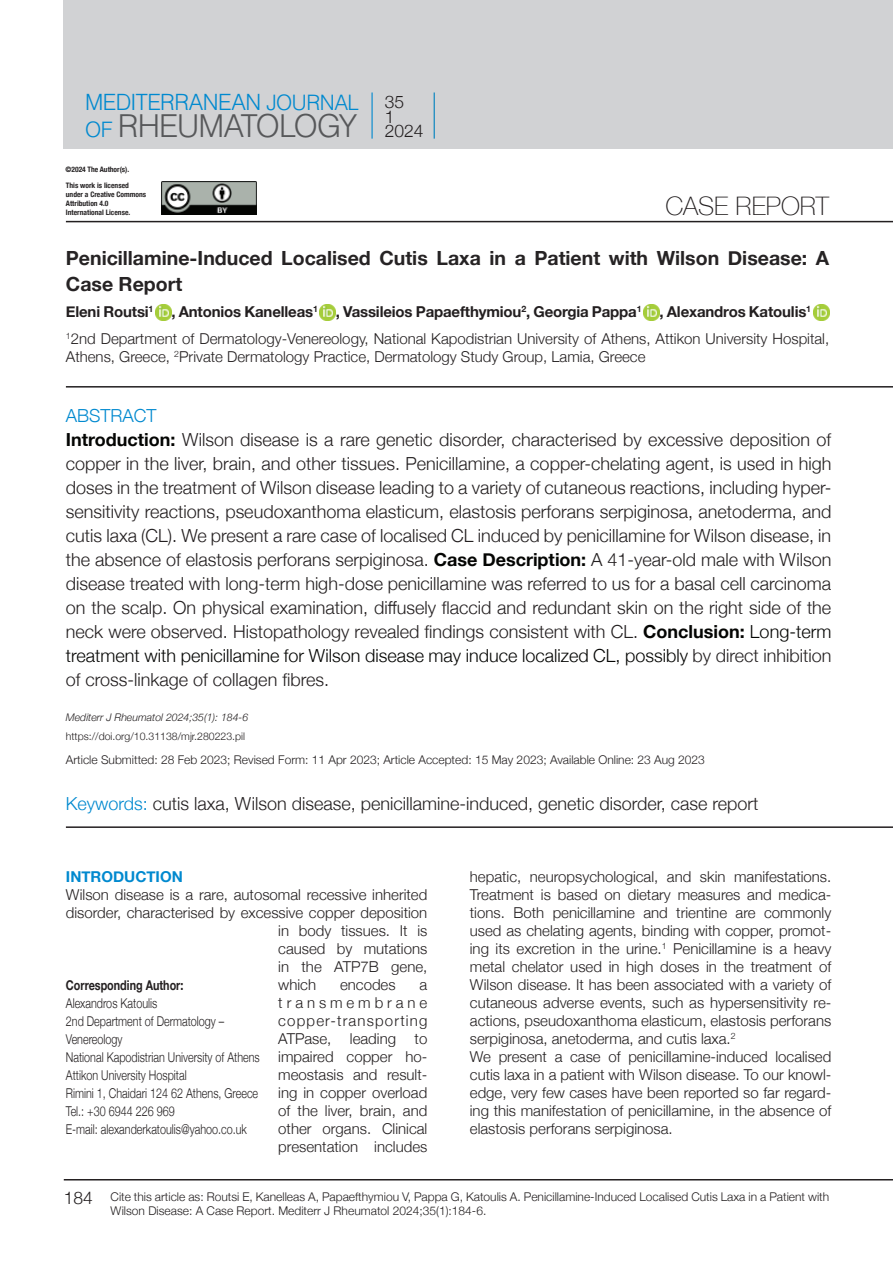
<style>
.page{position:relative;width:893px;height:1263px;background:#fff}
.page>*{position:absolute;margin:0;border:0;box-sizing:border-box;transform-origin:0 0}
.t1{font:31.2px "UB Helvetica Light";letter-spacing:-.025em;color:#57585a}
.t2{font:100 25.5px "Helvetica Neue";color:#231f20}
.t3{font:22.2px "UB Helvetica Light";letter-spacing:-.02em;color:#0089cf}
.t4{font:700 19.5px/25.5px "Helvetica Neue";color:#262324}
.t5{font:300 18px/24px "Helvetica Neue";color:#231f20}
.t6{font:300 17.4px/15px "Helvetica Neue";color:#231f20}
.t7{font:300 15px/18px "Helvetica Neue";color:#231f20}
.t8{font:700 15px "Helvetica Neue";color:#0089cf}
.t9{font:300 13.5px/18px "Helvetica Neue";color:#231f20;scale:.8 1}
.t10{font:700 13.5px "Helvetica Neue";color:#231f20;scale:.8 1}
.t11{font:300 12px/13.5px "Helvetica Neue";color:#231f20}
.t12{font:300 10.5px "Helvetica Neue";color:#231f20}
.t13{font:italic 300 10.5px "Helvetica Neue";color:#231f20}
.t14{font:700 condensed 7.5px/9px "Helvetica Neue";color:#262324}
.s1{font-size:21px}
.s2{font-size:21px;color:#0089cf}
.s3{font-weight:700}
.s4{color:#0089cf}
.s5{font-weight:700;color:#040503}
.s6{color:#040503}
</style>
<div class="page">
<div style="left:64px;top:0;width:829px;height:149px;background:#d1d2d4"></div>
<hr style="left:371px;top:92px;width:2px;height:47px;background:#0089cf">
<hr style="left:64px;top:1179px;width:829px;height:1px;background:#231f20">
<hr style="left:66px;top:221px;width:827px;height:1px;background:#231f20">
<img style="left:162px;top:181px;width:94px;height:34px">
<hr style="left:434px;top:92px;width:1px;height:47px;background:#0082bf">
<hr style="left:66px;top:386px;width:827px;height:2px;background:#231f20">
<hr style="left:66px;top:826px;width:827px;height:2px;background:#231f20">
<img style="left:155px;top:304px;width:17px;height:17px">
<img style="left:320px;top:304px;width:16px;height:17px">
<img style="left:643px;top:304px;width:17px;height:17px">
<img style="left:813px;top:304px;width:16px;height:17px">
<h3 class="t3" style="left:85px;top:89px;width:275px">MEDITERRANEAN <span class="s1">JOURNAL</span></h3>
<h1 class="t1" style="left:85px;top:107px;width:273px"><span class="s2">OF</span> RHEUMATOLOGY</h1>
<p class="t14" style="left:65px;top:164px;width:65px">©2024 The Author(s).</p>
<p class="t14" style="left:66px;top:180px;width:82px">This work is licensed under a Creative Commons<br>Attribution 4.0<br>International License.</p>
<p class="t6" style="left:385px;top:93px;width:40px">35<br>1<br>2024</p>
<h2 class="t2" style="left:666px;top:186px;width:165px">CASE REPORT</h2>
<h3 class="t4" style="left:66px;top:246px;width:765px">Penicillamine-Induced Localised Cutis Laxa in a Patient with Wilson Disease: A<br>Case Report</h3>
<p class="t7" style="left:66px;top:298px;width:765px;line-height:26.5px"><span class="s3">Eleni Routsi</span><sup>1</sup> <span class="s3">, Antonios Kanelleas</span><sup>1</sup> <span class="s3">, Vassileios Papaefthymiou</span><sup>2</sup><span class="s3">, Georgia Pappa</span><sup>1</sup> <span class="s3">, Alexandros Katoulis</span><sup>1<br></sup><sup>1</sup>2nd Department of Dermatology-Venereology, National Kapodistrian University of Athens, Attikon University Hospital,</p>
<p class="t7" style="left:66px;top:346px;width:581px">Athens, Greece, <sup>2</sup>Private Dermatology Practice, Dermatology Study Group, Lamia, Greece</p>
<p class="t5" style="left:66px;top:402px;width:767px"><span class="s4">ABSTRACT<br></span><span class="s5">Introduction:</span> Wilson disease is a rare genetic disorder, characterised by excessive deposition of copper in the liver, brain, and other tissues. Penicillamine, a copper-chelating agent, is used in high doses in the treatment of Wilson disease leading to a variety of cutaneous reactions, including hyper&shy;sensitivity reactions, pseudoxanthoma elasticum, elastosis perforans serpiginosa, anetoderma, and cutis laxa (CL). We present a rare case of localised CL induced by penicillamine for Wilson disease, in the absence of elastosis perforans serpiginosa. <span class="s5">Case Description:</span> A 41-year-old male with Wilson disease treated with long-term high-dose penicillamine was referred to us for a basal cell carcinoma on the scalp. On physical examination, diffusely flaccid and redundant skin on the right side of the neck were observed. Histopathology revealed findings consistent with CL. <span class="s5">Conclusion:</span> <span class="s6">Long-term treatment with penicillamine for Wilson disease may induce localized CL, possibly</span> by direct inhibition of cross-linkage of collagen fibres.</p>
<p class="t13" style="left:66px;top:709px;width:184px">Mediterr J Rheumatol 2024;35(1): 184-6</p>
<p class="t12" style="left:66px;top:728px;width:181px">https://doi.org/10.31138/mjr.280223.pil</p>
<p class="t11" style="left:66px;top:752px;width:641px">Article Submitted: 28 Feb 2023; Revised Form: 11 Apr 2023; Article Accepted: 15 May 2023; Available Online: 23 Aug 2023</p>
<p class="t5" style="left:66px;top:790px;width:694px"><span class="s4">Keywords:</span> cutis laxa, Wilson disease, penicillamine-induced, genetic disorder, case report</p>
<p class="t8" style="left:66px;top:865px;width:118px">INTRODUCTION</p>
<p class="t7" style="left:66px;top:885px;width:363px">Wilson disease is a rare, autosomal recessive inherited</p>
<p class="t7" style="left:66px;top:903px;width:363px">disorder, characterised by excessive copper deposition</p>
<p class="t7" style="left:278px;top:921px;width:151px">in body tissues. It is</p>
<p class="t7" style="left:278px;top:939px;width:151px">caused by mutations</p>
<p class="t7" style="left:278px;top:957px;width:151px">in the ATP7B gene,</p>
<p class="t7" style="left:278px;top:975px;width:39px">which</p>
<p class="t7" style="left:340px;top:975px;width:57px">encodes</p>
<p class="t10" style="left:66px;top:975px;width:149px">Corresponding Author:</p>
<p class="t9" style="left:66px;top:993px;width:244px">Alexandros Katoulis<br>2nd Department of Dermatology –<br>Venereology<br>National Kapodistrian University of Athens<br>Attikon University Hospital<br>Rimini 1, Chaidari 124 62 Athens, Greece<br>Tel.: +30 6944 226 969<br>E-mail: alexanderkatoulis@yahoo.co.uk</p>
<p class="t7" style="left:278px;top:975px;width:151px;text-align:justify;text-indent:141px">a transmembrane copper-transporting ATPase, leading to impaired copper ho&shy;meostasis and result&shy;ing in copper overload of the liver, brain, and other organs. Clinical presentation includes</p>
<p class="t7" style="left:470px;top:867px;width:363px">hepatic, neuropsychological, and skin manifestations.<br>Treatment is based on dietary measures and medica&shy;tions. Both penicillamine and trientine are commonly used as chelating agents, binding with copper, promot&shy;ing its excretion in the urine.<sup>1</sup> Penicillamine is a heavy metal chelator used in high doses in the treatment of Wilson disease. It has been associated with a variety of cutaneous adverse events, such as hypersensitivity re&shy;actions, pseudoxanthoma elasticum, elastosis perforans serpiginosa, anetoderma, and cutis laxa.<sup>2<br></sup>We present a case of penicillamine-induced localised cutis laxa in a patient with Wilson disease. To our knowl&shy;edge, very few cases have been reported so far regard&shy;ing this manifestation of penicillamine, in the absence of elastosis perforans serpiginosa.</p>
<p class="t6" style="left:64px;top:1189px;width:31px">184</p>
<p class="t11" style="left:111px;top:1189px;width:720px">Cite this article as: Routsi E, Kanelleas A, Papaefthymiou V, Pappa G, Katoulis A. Penicillamine-Induced Localised Cutis Laxa in a Patient with<br>Wilson Disease: A Case Report. Mediterr J Rheumatol 2024;35(1):184-6.</p>
</div>
